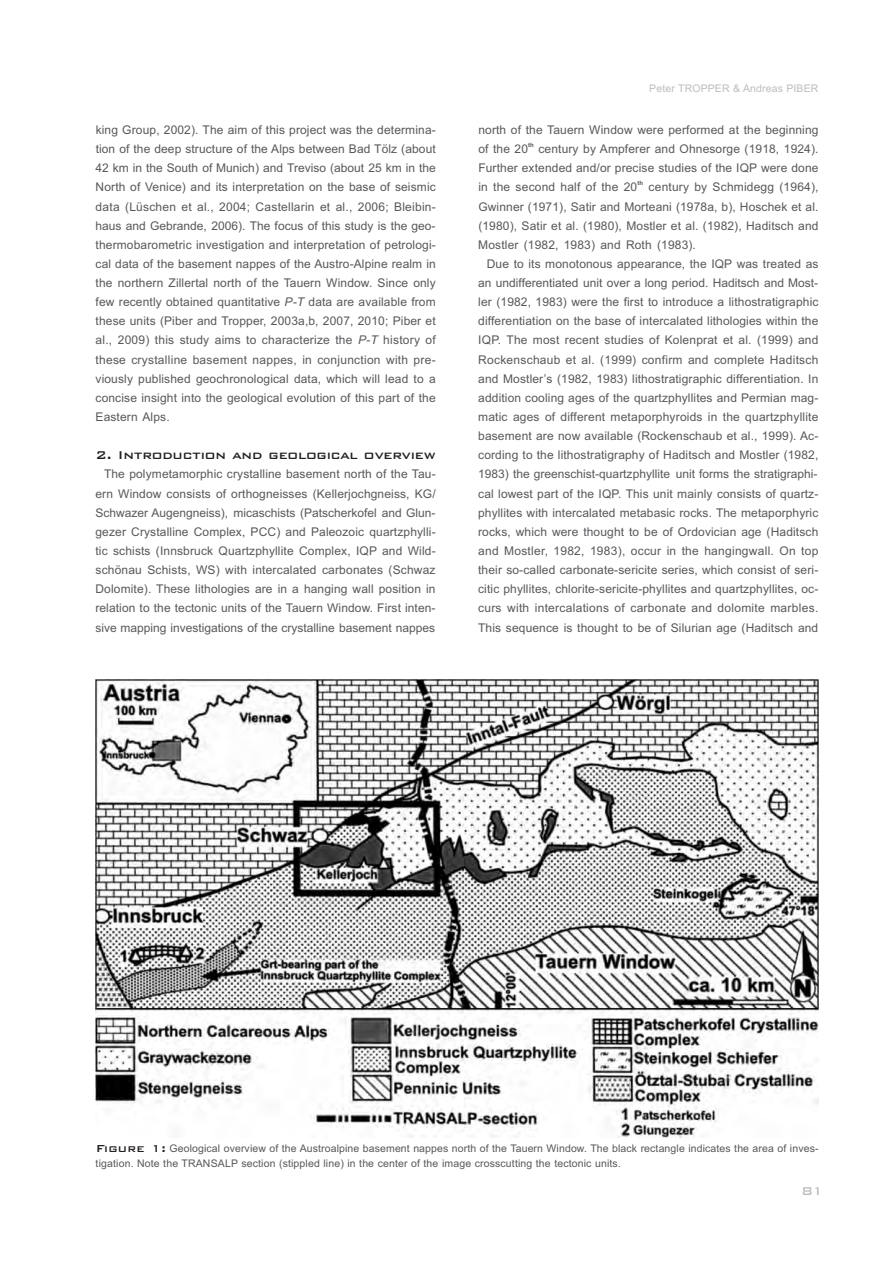
<style>
.page{position:relative;width:893px;height:1263px;background:#fff}
.page>*{position:absolute;margin:0;border:0;box-sizing:border-box;transform-origin:0 0}
.t1{font:500 15px "Bank Gothic BT";letter-spacing:-.015em;color:#231f20}
.t2{font:12px/19.2px "Arial";letter-spacing:.01em;color:#57585a;text-align:justify}
.t3{font:10.5px/14.9px "Arial";letter-spacing:.01em;color:#57585a}
.t4{font:10.5px "Arial";letter-spacing:.01em;color:#bcbdc0}
.t5{font:700 6px "Arial";color:#57585a}
.s1{font-style:italic}
.s2{font-family:"Bank Gothic BT";font-weight:500;font-size:13.5px;color:#231f20}
</style>
<div class="page">
<svg style="left:803px;top:1187px;width:16px;height:8px"></svg>
<img style="left:95px;top:680px;width:724px;height:458px">
<p class="t2" style="left:96px;top:121px;width:342px">king Group, 2002). The aim of this project was the determina&shy;tion of the deep structure of the Alps between Bad Tölz (about 42 km in the South of Munich) and Treviso (about 25 km in the North of Venice) and its interpretation on the base of seismic data (Lüschen et al., 2004; Castellarin et al., 2006; Bleibin&shy;haus and Gebrande, 2006). The focus of this study is the geo&shy;thermobarometric investigation and interpretation of petrologi&shy;cal data of the basement nappes of the Austro-Alpine realm in the northern Zillertal north of the Tauern Window. Since only few recently obtained quantitative <span class="s1">P-T</span> data are available from these units (Piber and Tropper, 2003a,b, 2007, 2010; Piber et al., 2009) this study aims to characterize the <span class="s1">P-T</span> history of these crystalline basement nappes, in conjunction with pre&shy;viously published geochronological data, which will lead to a concise insight into the geological evolution of this part of the Eastern Alps.</p>
<p class="t1" style="left:95px;top:448px;width:342px">2. Introduction and geological overview</p>
<p class="t2" style="left:95px;top:466px;width:342px;text-indent:9px">The polymetamorphic crystalline basement north of the Tau&shy;ern Window consists of orthogneisses (Kellerjochgneiss, KG/ Schwazer Augengneiss), micaschists (Patscherkofel and Glun&shy;gezer Crystalline Complex, PCC) and Paleozoic quartzphylli&shy;tic schists (Innsbruck Quartzphyllite Complex, IQP and Wild&shy;schönau Schists, WS) with intercalated carbonates (Schwaz Dolomite). These lithologies are in a hanging wall position in relation to the tectonic units of the Tauern Window. First inten&shy;sive mapping investigations of the crystalline basement nappes</p>
<p class="t4" style="left:649px;top:84px;width:171px">Peter TROPPER &amp; Andreas PIBER</p>
<p class="t2" style="left:478px;top:121px;width:342px">north of the Tauern Window were performed at the beginning</p>
<p class="t5" style="left:528px;top:143px;width:7px">th</p>
<p class="t2" style="left:478px;top:140px;width:342px">of the 20 century by Ampferer and Ohnesorge (1918, 1924).<br>Further extended and/or precise studies of the IQP were done</p>
<p class="t5" style="left:637px;top:181px;width:7px">th</p>
<p class="t2" style="left:478px;top:179px;width:342px">in the second half of the 20 century by Schmidegg (1964), Gwinner (1971), Satir and Morteani (1978a, b), Hoschek et al. (1980), Satir et al. (1980), Mostler et al. (1982), Haditsch and Mostler (1982, 1983) and Roth (1983).</p>
<p class="t2" style="left:478px;top:255px;width:342px;text-indent:9px">Due to its monotonous appearance, the IQP was treated as an undifferentiated unit over a long period. Haditsch and Most&shy;ler (1982, 1983) were the first to introduce a lithostratigraphic differentiation on the base of intercalated lithologies within the IQP. The most recent studies of Kolenprat et al. (1999) and Rockenschaub et al. (1999) confirm and complete Haditsch and Mostler’s (1982, 1983) lithostratigraphic differentiation. In addition cooling ages of the quartzphyllites and Permian mag&shy;matic ages of different metaporphyroids in the quartzphyllite basement are now available (Rockenschaub et al., 1999). Ac&shy;cording to the lithostratigraphy of Haditsch and Mostler (1982, 1983) the greenschist-quartzphyllite unit forms the stratigraphi&shy;cal lowest part of the IQP. This unit mainly consists of quartz&shy;phyllites with intercalated metabasic rocks. The metaporphyric rocks, which were thought to be of Ordovician age (Haditsch and Mostler, 1982, 1983), occur in the hangingwall. On top their so-called carbonate-sericite series, which consist of seri&shy;citic phyllites, chlorite-sericite-phyllites and quartzphyllites, oc&shy;curs with intercalations of carbonate and dolomite marbles.<br>This sequence is thought to be of Silurian age (Haditsch and</p>
<p class="t3" style="left:96px;top:1142px;width:724px"><span class="s2">Figure 1:</span> Geological overview of the Austroalpine basement nappes north of the Tauern Window. The black rectangle indicates the area of inves&shy;tigation. Note the TRANSALP section (stippled line) in the center of the image crosscutting the tectonic units.</p>
</div>
